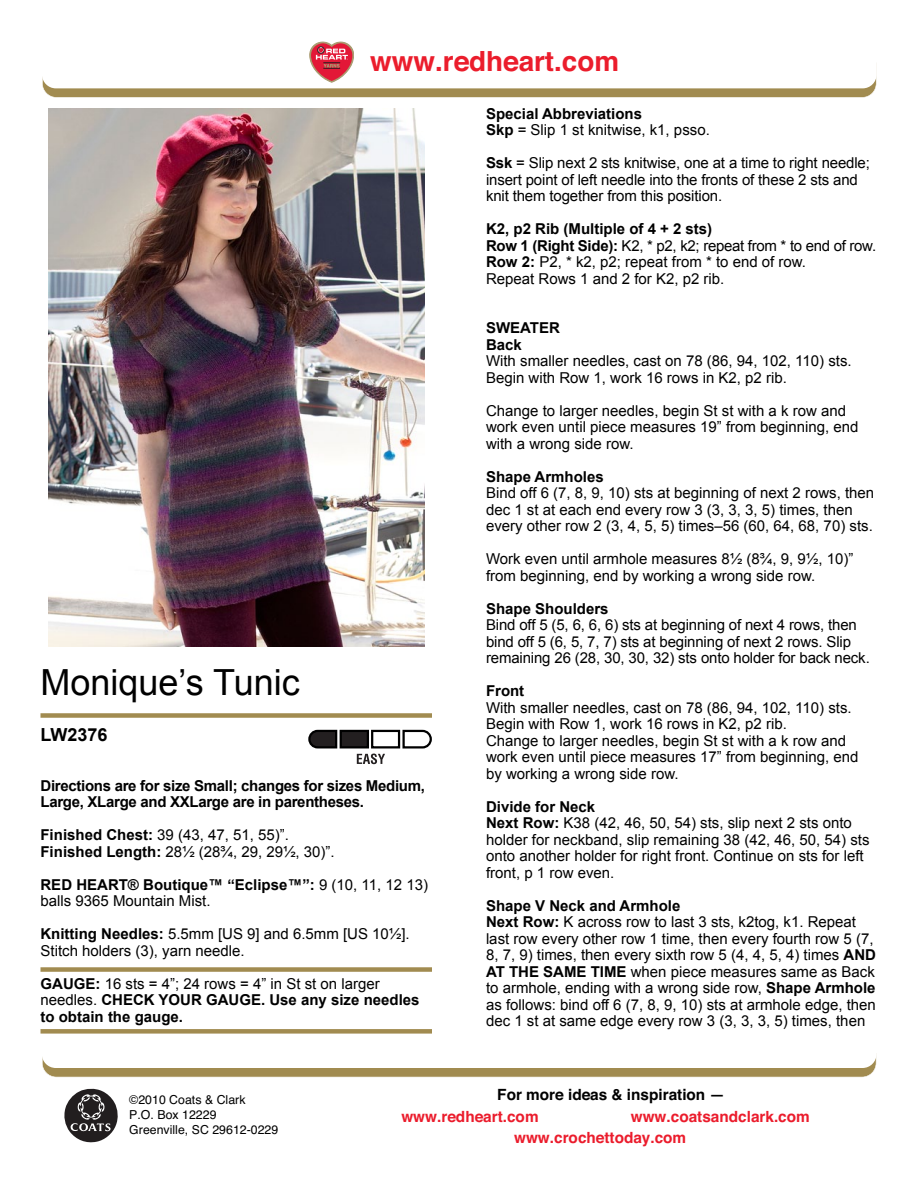
<style>
.page{position:relative;width:918px;height:1188px;background:#fff}
.page>*{position:absolute;margin:0;border:0;box-sizing:border-box;transform-origin:0 0}
.t1{font:36px "Arial";color:#000}
.t2{font:700 27.75px "Helvetica";color:#eb1d2c}
.t3{font:700 18px "Arial";color:#000}
.t4{font:700 15.45px/20.9px "Helvetica";color:#eb1c2c}
.t5{font:700 15.45px "Helvetica";color:#000}
.t6{font:15px/16.5px "Arial";color:#000}
.t7{font:700 15px/16.5px "Arial";color:#000}
.t8{font:700 15px/16.5px "Arial";letter-spacing:-.02em;color:#000}
.t9{font:12.3px/14.9px "Helvetica";color:#000}
.s1{font-weight:700}
.s2{font-weight:400}
</style>
<div class="page">
<svg style="left:42px;top:42px;width:834px;height:56px"></svg>
<svg style="left:42px;top:1057px;width:834px;height:20px"></svg>
<svg style="left:64px;top:1089px;width:54px;height:53px"></svg>
<img style="left:48px;top:108px;width:376px;height:538px">
<div style="left:40px;top:713px;width:392px;height:5px;background:#a18b50"></div>
<svg style="left:308px;top:729px;width:124px;height:35px"></svg>
<div style="left:40px;top:967px;width:392px;height:5px;background:#a18b50"></div>
<div style="left:40px;top:1029px;width:392px;height:5px;background:#a18b50"></div>
<h2 class="t2" style="left:370px;top:36px;width:250px">www.redheart.com</h2>
<h1 class="t1" style="left:40px;top:662px;width:261px">Monique’s Tunic</h1>
<p class="t3" style="left:40px;top:724px;width:69px">LW2376</p>
<p class="t8" style="left:40px;top:777px;width:386px">Directions are for size Small; changes for sizes Medium,<br>Large, XLarge and XXLarge are in parentheses.</p>
<p class="t6" style="left:40px;top:827px;width:296px"><span class="s1">Finished Chest:</span> 39 (43, 47, 51, 55)”.<br><span class="s1">Finished Length:</span> 28½ (28¾, 29, 29½, 30)”.</p>
<p class="t6" style="left:40px;top:876px;width:389px"><span class="s1">RED HEART® Boutique™ “Eclipse™”:</span> 9 (10, 11, 12 13) balls 9365 Mountain Mist.</p>
<p class="t6" style="left:40px;top:926px;width:371px"><span class="s1">Knitting Needles:</span> 5.5mm [US 9] and 6.5mm [US 10½].<br>Stitch holders (3), yarn needle.</p>
<p class="t7" style="left:40px;top:975px;width:381px">GAUGE: <span class="s2">16 sts = 4”; 24 rows = 4” in St st on larger needles.</span> CHECK YOUR GAUGE. Use any size needles to obtain the gauge.</p>
<p class="t6" style="left:486px;top:105px;width:225px"><span class="s1">Special Abbreviations<br>Skp</span> = Slip 1 st knitwise, k1, psso.</p>
<p class="t6" style="left:486px;top:155px;width:385px"><span class="s1">Ssk</span> = Slip next 2 sts knitwise, one at a time to right needle; insert point of left needle into the fronts of these 2 sts and knit them together from this position.</p>
<p class="t6" style="left:486px;top:221px;width:392px"><span class="s1">K2, p2 Rib (Multiple of 4 + 2 sts)<br>Row 1 (Right Side):</span> K2, * p2, k2; repeat from * to end of row.<br><span class="s1">Row 2:</span> P2, * k2, p2; repeat from * to end of row.<br>Repeat Rows 1 and 2 for K2, p2 rib.</p>
<p class="t7" style="left:486px;top:320px;width:75px">SWEATER<br>Back</p>
<p class="t6" style="left:486px;top:353px;width:367px">With smaller needles, cast on 78 (86, 94, 102, 110) sts.<br>Begin with Row 1, work 16 rows in K2, p2 rib.</p>
<p class="t6" style="left:486px;top:402px;width:374px">Change to larger needles, begin St st with a k row and work even until piece measures 19” from beginning, end with a wrong side row.</p>
<p class="t7" style="left:486px;top:468px;width:119px">Shape Armholes</p>
<p class="t6" style="left:486px;top:485px;width:390px">Bind off 6 (7, 8, 9, 10) sts at beginning of next 2 rows, then dec 1 st at each end every row 3 (3, 3, 3, 5) times, then every other row 2 (3, 4, 5, 5) times–56 (60, 64, 68, 70) sts.</p>
<p class="t6" style="left:486px;top:551px;width:369px">Work even until armhole measures 8½ (8¾, 9, 9½, 10)” from beginning, end by working a wrong side row.</p>
<p class="t7" style="left:486px;top:600px;width:124px">Shape Shoulders</p>
<p class="t6" style="left:486px;top:617px;width:385px">Bind off 5 (5, 6, 6, 6) sts at beginning of next 4 rows, then bind off 5 (6, 5, 7, 7) sts at beginning of next 2 rows. Slip remaining 26 (28, 30, 30, 32) sts onto holder for back neck.</p>
<p class="t7" style="left:486px;top:683px;width:40px">Front</p>
<p class="t6" style="left:486px;top:699px;width:374px">With smaller needles, cast on 78 (86, 94, 102, 110) sts.<br>Begin with Row 1, work 16 rows in K2, p2 rib.<br>Change to larger needles, begin St st with a k row and work even until piece measures 17” from beginning, end by working a wrong side row.</p>
<p class="t6" style="left:486px;top:798px;width:385px"><span class="s1">Divide for Neck<br>Next Row:</span> K38 (42, 46, 50, 54) sts, slip next 2 sts onto holder for neckband, slip remaining 38 (42, 46, 50, 54) sts onto another holder for right front. Continue on sts for left front, p 1 row even.</p>
<p class="t6" style="left:486px;top:897px;width:392px"><span class="s1">Shape V Neck and Armhole<br>Next Row:</span> K across row to last 3 sts, k2tog, k1. Repeat last row every other row 1 time, then every fourth row 5 (7, 8, 7, 9) times, then every sixth row 5 (4, 4, 5, 4) times <span class="s1">AND AT THE SAME TIME</span> when piece measures same as Back to armhole, ending with a wrong side row, <span class="s1">Shape Armhole </span>as follows: bind off 6 (7, 8, 9, 10) sts at armhole edge, then dec 1 st at same edge every row 3 (3, 3, 3, 5) times, then</p>
<p class="t9" style="left:129px;top:1093px;width:151px">©2010 Coats &amp; Clark<br>P.O. Box 12229<br>Greenville, SC 29612-0229</p>
<p class="t5" style="left:497px;top:1082px;width:229px">For more ideas &amp; inspiration —</p>
<p class="t4" style="left:401px;top:1106px;width:139px">www.redheart.com</p>
<p class="t4" style="left:514px;top:1106px;width:297px;text-indent:117px">www.coatsandclark.com www.crochettoday.com</p>
</div>
